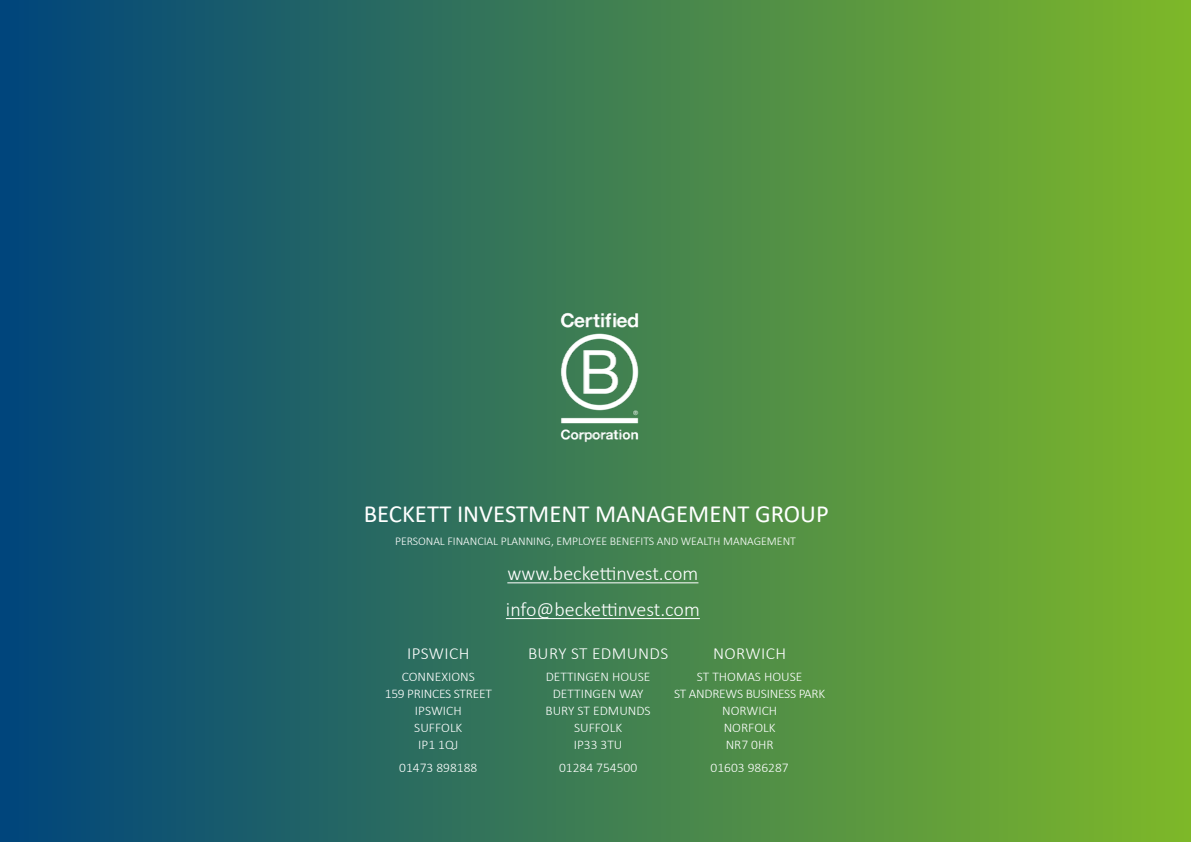
<style>
.page{position:relative;width:1191px;height:842px;background:#fff}
.page>*{position:absolute;margin:0;border:0;box-sizing:border-box;transform-origin:0 0}
.t1{font:24.7px "Calibri";color:#fff}
.t2{font:300 20px/35.7px "Calibri";letter-spacing:-.005em;color:#fff}
.t3{font:300 17px "Calibri";letter-spacing:.02em;color:#fff}
.t4{font:300 13.2px/17px "Calibri";color:#fff;text-align:center}
.t5{font:300 11.9px "Calibri";letter-spacing:-.005em;color:#fff}
</style>
<div class="page">
<div style="left:0;top:0;width:1191px;height:842px;background:linear-gradient(to right,#00457c,#7eb828)"></div>
<img style="left:545px;top:297px;width:108px;height:158px">
<hr style="left:507px;top:582px;width:191px;height:1px;background:#fff">
<hr style="left:506px;top:618px;width:194px;height:1px;background:#fff">
<h1 class="t1" style="left:364px;top:497px;width:466px">BECKETT INVESTMENT MANAGEMENT GROUP</h1>
<p class="t5" style="left:395px;top:533px;width:402px">PERSONAL FINANCIAL PLANNING, EMPLOYEE BENEFITS AND WEALTH MANAGEMENT</p>
<h2 class="t2" style="left:506px;top:556px;width:195px">www.beckettinvest.com info@beckettinvest.com</h2>
<p class="t3" style="left:407px;top:643px;width:64px">IPSWICH</p>
<p class="t4" style="left:385px;top:668px;width:108px">CONNEXIONS<br>159 PRINCES STREET<br>IPSWICH<br>SUFFOLK<br>IP1 1QJ</p>
<p class="t4" style="left:399px;top:758px;width:80px">01473 898188</p>
<p class="t3" style="left:528px;top:643px;width:142px">BURY ST EDMUNDS</p>
<p class="t4" style="left:545px;top:668px;width:107px">DETTINGEN HOUSE<br>DETTINGEN WAY<br>BURY ST EDMUNDS<br>SUFFOLK<br>IP33 3TU</p>
<p class="t4" style="left:559px;top:758px;width:80px">01284 754500</p>
<p class="t3" style="left:713px;top:643px;width:74px">NORWICH</p>
<p class="t4" style="left:674px;top:668px;width:153px">ST THOMAS HOUSE<br>ST ANDREWS BUSINESS PARK<br>NORWICH<br>NORFOLK<br>NR7 0HR</p>
<p class="t4" style="left:710px;top:758px;width:80px">01603 986287</p>
</div>
